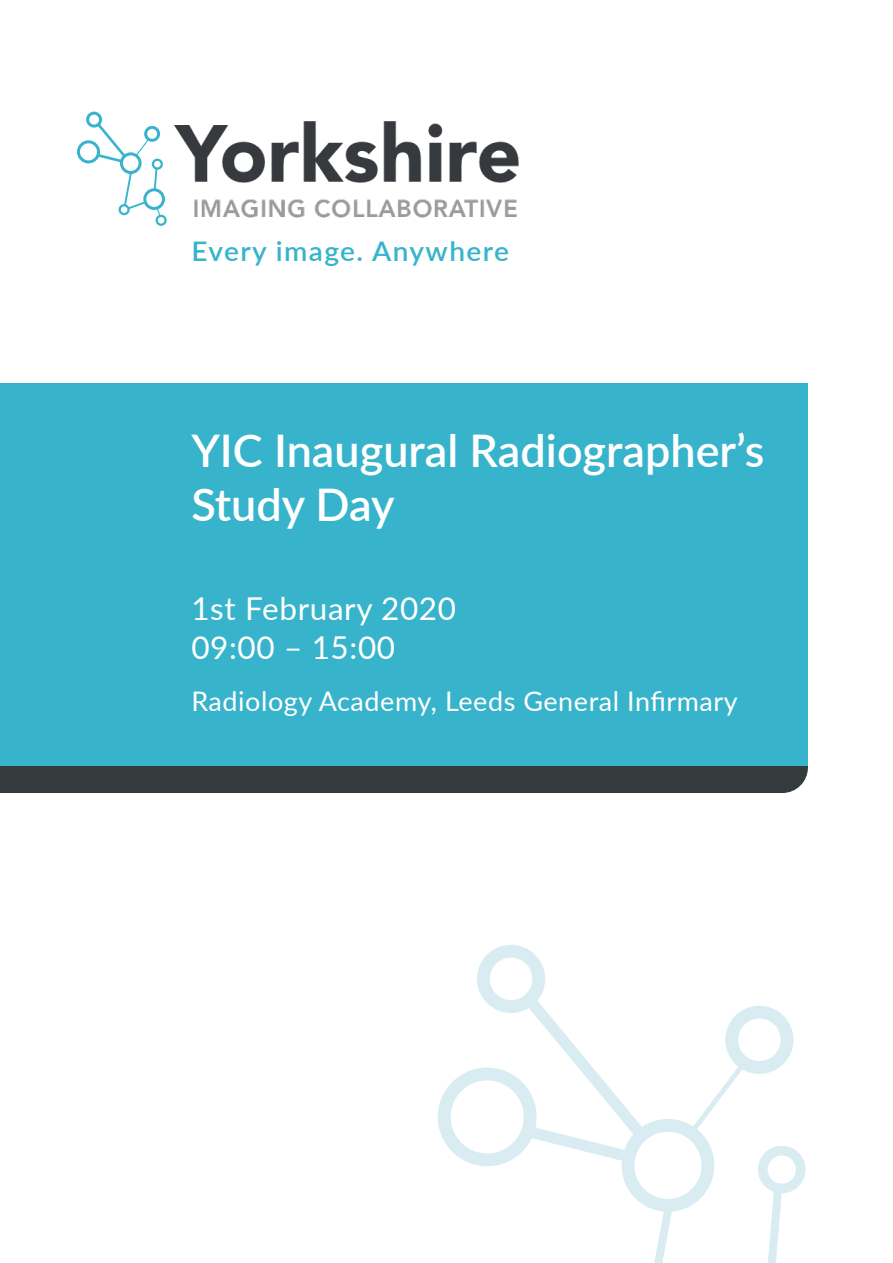
<style>
.page{position:relative;width:893px;height:1263px;background:#fff}
.page>*{position:absolute;margin:0;border:0;box-sizing:border-box;transform-origin:0 0}
.t1{font:600 45px/54px "Lato";color:#fff}
.t2{font:31.5px/39px "Lato";letter-spacing:.02em;color:#fff}
.t3{font:27px "Lato";letter-spacing:.02em;color:#fff}
.t4{font:600 27px "Lato";letter-spacing:.05em;color:#37b4cb;scale:1.04 1}
</style>
<div class="page">
<div style="left:0;top:765px;width:808px;height:28px;background:#353a3d"></div>
<div style="left:0;top:383px;width:808px;height:382px;background:#37b4cb"></div>
<img style="left:174px;top:121px;width:345px;height:97px">
<div style="left:77px;top:140px;width:23px;height:23px;border:3px solid #37b4cb;border-radius:50%"></div>
<div style="left:143px;top:188px;width:22px;height:22px;border:3px solid #37b4cb;border-radius:50%"></div>
<div style="left:120px;top:152px;width:22px;height:22px;border:3px solid #37b4cb;border-radius:50%"></div>
<div style="left:86px;top:112px;width:16px;height:16px;border:3px solid #37b4cb;border-radius:50%"></div>
<div style="left:144px;top:126px;width:16px;height:16px;border:3px solid #37b4cb;border-radius:50%"></div>
<div style="left:156px;top:215px;width:11px;height:11px;border:2px solid #37b4cb;border-radius:50%"></div>
<div style="left:152px;top:159px;width:11px;height:11px;border:2px solid #37b4cb;border-radius:50%"></div>
<div style="left:119px;top:204px;width:11px;height:11px;border:2px solid #37b4cb;border-radius:50%"></div>
<svg style="left:95px;top:121px;width:34px;height:43px"></svg>
<svg style="left:123px;top:170px;width:24px;height:41px"></svg>
<svg style="left:153px;top:167px;width:5px;height:24px"></svg>
<svg style="left:135px;top:138px;width:15px;height:19px"></svg>
<svg style="left:156px;top:207px;width:5px;height:10px"></svg>
<div style="left:438px;top:1067px;width:98px;height:99px;border:13px solid #d8ecf2;border-radius:50%"></div>
<div style="left:622px;top:1119px;width:92px;height:93px;border:13px solid #d8ecf2;border-radius:50%"></div>
<div style="left:477px;top:945px;width:68px;height:68px;border:13px solid #d8ecf2;border-radius:50%"></div>
<div style="left:725px;top:1006px;width:68px;height:68px;border:13px solid #d8ecf2;border-radius:50%"></div>
<div style="left:758px;top:1146px;width:47px;height:47px;border:10px solid #d8ecf2;border-radius:50%"></div>
<svg style="left:513px;top:986px;width:147px;height:184px"></svg>
<svg style="left:634px;top:1196px;width:44px;height:67px"></svg>
<svg style="left:762px;top:1181px;width:25px;height:82px"></svg>
<svg style="left:686px;top:1057px;width:64px;height:81px"></svg>
<p class="t4" style="left:191px;top:231px;width:307px">Every image. Anywhere</p>
<p class="t1" style="left:191px;top:422px;width:575px">YIC Inaugural Radiographer’s<br>Study Day</p>
<p class="t2" style="left:191px;top:588px;width:266px">1st February 2020<br>09:00 – 15:00</p>
<p class="t3" style="left:191px;top:682px;width:548px">Radiology Academy, Leeds General Infirmary</p>
</div>
